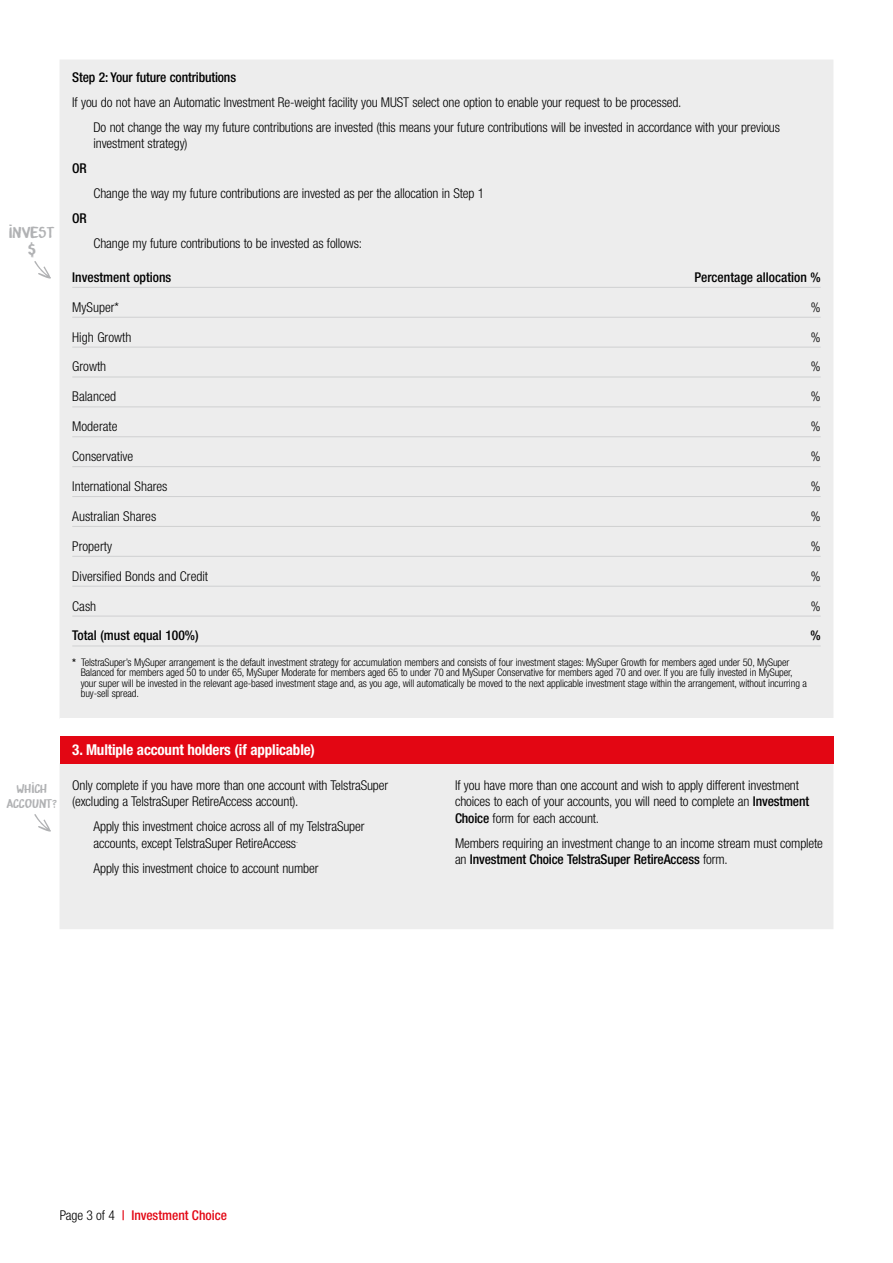
<style>
.page{position:relative;width:893px;height:1263px;background:#fff}
.page>*{position:absolute;margin:0;border:0;box-sizing:border-box;transform-origin:0 0}
.BODY__Section_Heading_-_option_2{font:700 condensed 15px "Helvetica Neue LT Std";letter-spacing:-.01em;color:#fff}
.t1{font:15px/16.5px "ATOMICO";letter-spacing:.03em;color:#b1b2b4;text-align:center}
.BODY__Body_text{font:300 condensed 13.5px/16.5px "Helvetica Neue LT Std";letter-spacing:-.01em;color:#000}
.FORM__Table{font:300 condensed 13.5px "Helvetica Neue LT Std";color:#000}
.FORM__Table-2{font:500 condensed 13.5px "Helvetica Neue LT Std";color:#000}
.BODY__Body_text-2{font:500 condensed 13.5px "Helvetica Neue LT Std";letter-spacing:-.01em;color:#000}
.t2{font:500 condensed 13.5px "Helvetica Neue LT Std";color:#e30613}
.t3{font:12px "ATOMICO";letter-spacing:.03em;color:#b1b2b4}
.BODY__Footnotes_Disclaimers{font:300 condensed 10.5px/10.5px "Helvetica Neue LT Std";letter-spacing:-.01em;color:#000}
.s1{font-weight:500}
.s2{font-family:"Sunshine"}
.s3{font-weight:300;color:#000}
</style>
<div class="page">
<div style="left:60px;top:60px;width:773px;height:869px;background:#ededed"></div>
<div style="left:60px;top:719px;width:773px;height:17px;background:#fff"></div>
<div style="left:60px;top:736px;width:773px;height:27px;background:#e30613"></div>
<hr style="left:72px;top:287px;width:749px;height:1px;background:#cfd0d1">
<hr style="left:72px;top:317px;width:749px;height:1px;background:#cfd0d1">
<hr style="left:72px;top:347px;width:749px;height:1px;background:#cfd0d1">
<hr style="left:72px;top:377px;width:749px;height:1px;background:#cfd0d1">
<hr style="left:72px;top:407px;width:749px;height:1px;background:#cfd0d1">
<hr style="left:72px;top:436px;width:749px;height:1px;background:#cfd0d1">
<hr style="left:72px;top:466px;width:749px;height:1px;background:#cfd0d1">
<hr style="left:72px;top:496px;width:749px;height:1px;background:#cfd0d1">
<hr style="left:72px;top:526px;width:749px;height:1px;background:#cfd0d1">
<hr style="left:72px;top:556px;width:749px;height:1px;background:#cfd0d1">
<hr style="left:72px;top:586px;width:749px;height:1px;background:#cfd0d1">
<hr style="left:72px;top:616px;width:749px;height:1px;background:#cfd0d1">
<hr style="left:72px;top:646px;width:749px;height:1px;background:#cfd0d1">
<svg style="left:34px;top:261px;width:17px;height:18px"></svg>
<svg style="left:34px;top:814px;width:17px;height:17px"></svg>
<p class="t1" style="left:9px;top:223px;width:47px">INVEST $</p>
<p class="BODY__Body_text-2" style="left:72px;top:69px;width:165px">Step 2: Your future contributions</p>
<p class="BODY__Body_text" style="left:72px;top:94px;width:611px">If you do not have an Automatic Investment Re-weight facility you MUST select one option to enable your request to be processed.</p>
<p class="BODY__Body_text" style="left:94px;top:119px;width:688px">Do not change the way my future contributions are invested (this means your future contributions will be invested in accordance with your previous investment strategy)</p>
<p class="BODY__Body_text-2" style="left:72px;top:161px;width:16px">OR</p>
<p class="BODY__Body_text" style="left:94px;top:185px;width:392px">Change the way my future contributions are invested as per the allocation in Step 1</p>
<p class="BODY__Body_text-2" style="left:72px;top:211px;width:16px">OR</p>
<p class="BODY__Body_text" style="left:94px;top:235px;width:270px">Change my future contributions to be invested as follows:</p>
<p class="FORM__Table-2" style="left:72px;top:269px;width:101px">Investment options</p>
<p class="FORM__Table-2" style="left:694px;top:269px;width:128px">Percentage allocation %</p>
<p class="FORM__Table" style="left:72px;top:299px;width:48px">MySuper*</p>
<p class="FORM__Table" style="left:811px;top:299px;width:11px">%</p>
<p class="FORM__Table" style="left:72px;top:329px;width:61px">High Growth</p>
<p class="FORM__Table" style="left:811px;top:329px;width:11px">%</p>
<p class="FORM__Table" style="left:72px;top:359px;width:35px">Growth</p>
<p class="FORM__Table" style="left:811px;top:359px;width:11px">%</p>
<p class="FORM__Table" style="left:72px;top:389px;width:45px">Balanced</p>
<p class="FORM__Table" style="left:811px;top:389px;width:11px">%</p>
<p class="FORM__Table" style="left:72px;top:419px;width:47px">Moderate</p>
<p class="FORM__Table" style="left:811px;top:419px;width:11px">%</p>
<p class="FORM__Table" style="left:72px;top:449px;width:62px">Conservative</p>
<p class="FORM__Table" style="left:811px;top:449px;width:11px">%</p>
<p class="FORM__Table" style="left:72px;top:478px;width:97px">International Shares</p>
<p class="FORM__Table" style="left:811px;top:478px;width:11px">%</p>
<p class="FORM__Table" style="left:72px;top:508px;width:86px">Australian Shares</p>
<p class="FORM__Table" style="left:811px;top:508px;width:11px">%</p>
<p class="FORM__Table" style="left:72px;top:538px;width:41px">Property</p>
<p class="FORM__Table" style="left:811px;top:538px;width:11px">%</p>
<p class="FORM__Table" style="left:72px;top:568px;width:137px">Diversified Bonds and Credit</p>
<p class="FORM__Table" style="left:811px;top:568px;width:11px">%</p>
<p class="FORM__Table" style="left:72px;top:598px;width:26px">Cash</p>
<p class="FORM__Table" style="left:811px;top:598px;width:11px">%</p>
<p class="FORM__Table-2" style="left:72px;top:628px;width:128px">Total (must equal 100%)</p>
<p class="FORM__Table-2" style="left:810px;top:628px;width:12px">%</p>
<p class="BODY__Footnotes_Disclaimers" style="left:81px;top:657px;width:728px;text-indent:-9px"><span class="s1">*</span> TelstraSuper’s MySuper arrangement is the default investment strategy for accumulation members and consists of four investment stages: MySuper Growth for members aged under 50, MySuper Balanced for members aged 50 to under 65, MySuper Moderate for members aged 65 to under 70 and MySuper Conservative for members aged 70 and over. If you are fully invested in MySuper, your super will be invested in the relevant age-based investment stage and, as you age, will automatically be moved to the next applicable investment stage within the arrangement, without incurring a buy-sell spread.</p>
<p class="t3" style="left:17px;top:780px;width:32px">WHICH</p>
<p class="t3" style="left:7px;top:795px;width:51px">ACCOUNT<span class="s2">?</span></p>
<p class="BODY__Section_Heading_-_option_2" style="left:72px;top:740px;width:244px">3. Multiple account holders (if applicable)</p>
<p class="BODY__Body_text" style="left:72px;top:777px;width:317px">Only complete if you have more than one account with TelstraSuper (excluding a TelstraSuper RetireAccess account).</p>
<p class="BODY__Body_text" style="left:94px;top:818px;width:272px">Apply this investment choice across all of my TelstraSuper accounts, except TelstraSuper RetireAccess<sup>.</sup></p>
<p class="BODY__Body_text" style="left:94px;top:860px;width:226px">Apply this investment choice to account number</p>
<p class="BODY__Body_text" style="left:455px;top:777px;width:356px">If you have more than one account and wish to apply different investment choices to each of your accounts, you will need to complete an <span class="s1">Investment<br>Choice</span> form for each account.</p>
<p class="BODY__Body_text" style="left:455px;top:835px;width:369px">Members requiring an investment change to an income stream must complete an <span class="s1">Investment Choice TelstraSuper RetireAccess</span> form.</p>
<p class="t2" style="left:60px;top:1207px;width:169px"><span class="s3">Page 3 of 4</span> | Investment Choice</p>
</div>
